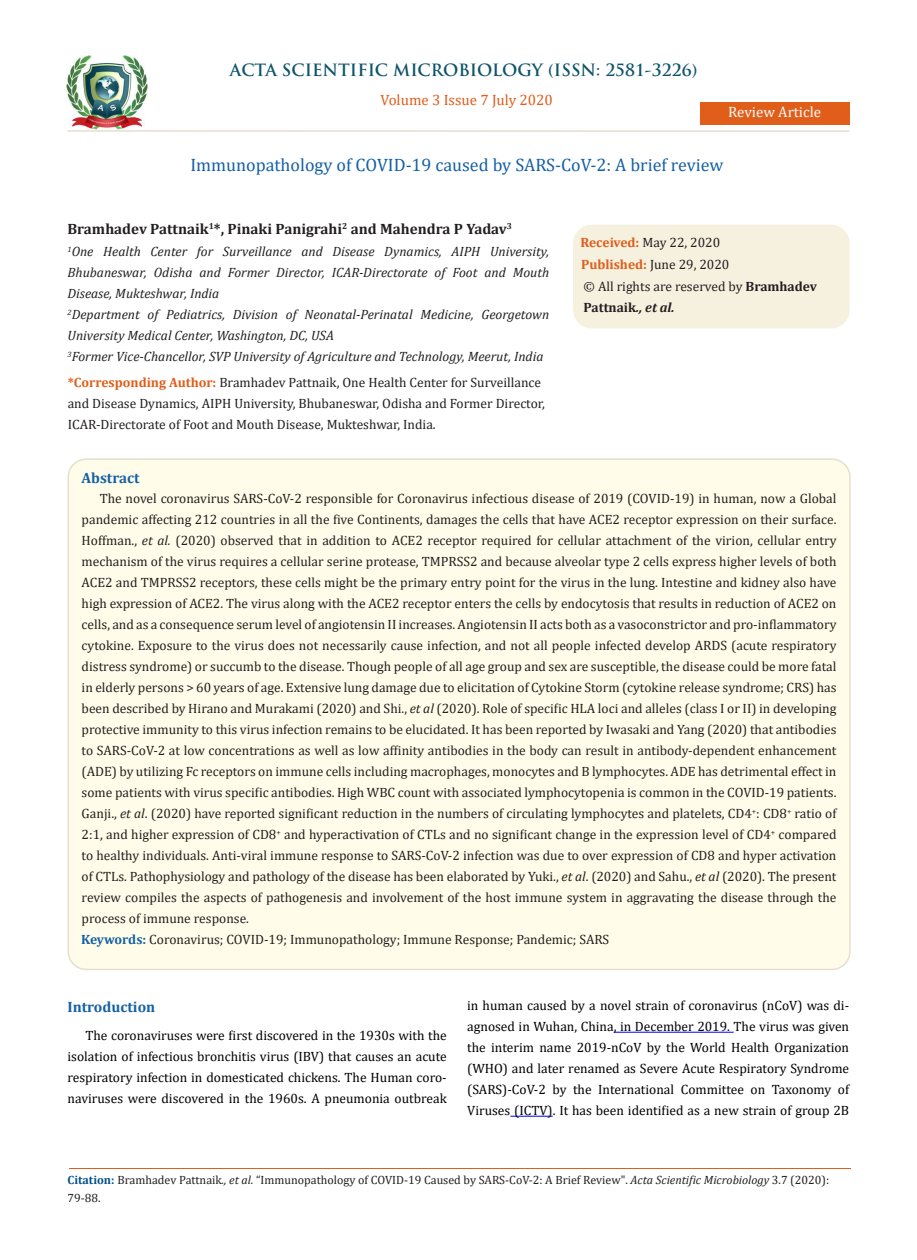
<style>
.page{position:relative;width:917px;height:1260px;background:#fff}
.page>*{position:absolute;margin:0;border:0;box-sizing:border-box;transform-origin:0 0}
.t1{font:18px "Cambria";color:#1560a6}
.t2{font:700 16.5px "Trajan Pro";color:#0e546a}
.t3{font:700 15px "Cambria";color:#231f20}
.t4{font:15px "Cambria";color:#e05d1a}
.t5{font:700 15px "Cambria";color:#1560a6}
.t6{font:15px "Cambria";color:#fff}
.t7{font:13.5px/21px "Cambria";color:#231f20}
.t8{font:13.5px/21px "Cambria";color:#000;text-align:justify}
.t9{font:italic 13.5px/21px "Cambria";color:#231f20;text-align:justify}
.t10{font:12px/18px "Cambria";color:#231f20}
.s1{font-weight:700;color:#e05d1a}
.s2{font-weight:700}
.s3{font-weight:700;font-style:italic}
.s4{font-style:italic}
.s5{font-weight:700;color:#1560a6}
.s6{font-weight:700;color:#035089}
</style>
<div class="page">
<img style="left:67px;top:56px;width:80px;height:73px">
<div style="left:699px;top:102px;width:150px;height:22px;background:#e05d1a"></div>
<div style="left:573px;top:225px;width:275px;height:103px;background:#f6f0df;border-radius:18px"></div>
<div style="left:573px;top:225px;width:276px;height:103px;border:2px solid #f6f0df;border-radius:18px"></div>
<div style="left:68px;top:459px;width:781px;height:510px;background:#fffde9;border-radius:18px"></div>
<hr style="left:613px;top:1032px;width:120px;height:1px;background:#00f">
<hr style="left:510px;top:1116px;width:42px;height:1px;background:#00f">
<hr style="left:69px;top:1169px;width:781px;height:1px;background:#e05d1a">
<hr style="left:67px;top:130px;width:782px;height:2px;background:#e5dfce">
<p class="t2" style="left:230px;top:59px;width:469px">ACTA SCIENTIFIC MICROBIOLOGY (ISSN: 2581-3226)</p>
<p class="t4" style="left:380px;top:91px;width:174px">Volume 3 Issue 7 July 2020</p>
<p class="t6" style="left:728px;top:103px;width:94px">Review Article</p>
<p class="t1" style="left:190px;top:154px;width:534px">Immunopathology of COVID-19 caused by SARS-CoV-2: A brief review</p>
<p class="t3" style="left:67px;top:218px;width:446px">Bramhadev Pattnaik<sup>1</sup>*, Pinaki Panigrahi<sup>2</sup> and Mahendra P Yadav<sup>3</sup></p>
<p class="t9" style="left:67px;top:241px;width:483px"><sup>1</sup>One Health Center for Surveillance and Disease Dynamics, AIPH University, Bhubaneswar, Odisha and Former Director, ICAR-Directorate of Foot and Mouth Disease, Mukteshwar, India</p>
<p class="t9" style="left:67px;top:304px;width:483px"><sup>2</sup>Department of Pediatrics, Division of Neonatal-Perinatal Medicine, Georgetown<br>University Medical Center, Washington, DC, USA</p>
<p class="t9" style="left:67px;top:346px;width:477px"><sup>3</sup>Former Vice-Chancellor, SVP University of Agriculture and Technology, Meerut, India</p>
<p class="t7" style="left:68px;top:372px;width:479px"><span class="s1">*Corresponding Author:</span> Bramhadev Pattnaik, One Health Center for Surveillance and Disease Dynamics, AIPH University, Bhubaneswar, Odisha and Former Director,<br>ICAR-Directorate of Foot and Mouth Disease, Mukteshwar, India.</p>
<p class="t7" style="left:580px;top:232px;width:141px"><span class="s1">Received:</span> May 22, 2020</p>
<p class="t7" style="left:581px;top:254px;width:150px"><span class="s1">Published:</span> June 29, 2020</p>
<p class="t7" style="left:583px;top:276px;width:235px">© All rights are reserved by <span class="s2">Bramhadev<br>Pattnaik</span><span class="s3">., et al.</span></p>
<p class="t5" style="left:81px;top:467px;width:60px">Abstract</p>
<p class="t7" style="left:82px;top:488px;width:756px;text-align:justify;text-indent:18px">The novel coronavirus SARS-CoV-2 responsible for Coronavirus infectious disease of 2019 (COVID-19) in human, now a Global pandemic affecting 212 countries in all the five Continents, damages the cells that have ACE2 receptor expression on their surface.<br>Hoffman., <span class="s4">et al.</span> (2020) observed that in addition to ACE2 receptor required for cellular attachment of the virion, cellular entry mechanism of the virus requires a cellular serine protease, TMPRSS2 and because alveolar type 2 cells express higher levels of both ACE2 and TMPRSS2 receptors, these cells might be the primary entry point for the virus in the lung. Intestine and kidney also have high expression of ACE2. The virus along with the ACE2 receptor enters the cells by endocytosis that results in reduction of ACE2 on cells, and as a consequence serum level of angiotensin II increases. Angiotensin II acts both as a vasoconstrictor and pro-inflammatory cytokine. Exposure to the virus does not necessarily cause infection, and not all people infected develop ARDS (acute respiratory distress syndrome) or succumb to the disease. Though people of all age group and sex are susceptible, the disease could be more fatal in elderly persons &gt; 60 years of age. Extensive lung damage due to elicitation of Cytokine Storm (cytokine release syndrome; CRS) has been described by Hirano and Murakami (2020) and Shi., <span class="s4">et al</span> (2020). Role of specific HLA loci and alleles (class I or II) in developing protective immunity to this virus infection remains to be elucidated. It has been reported by Iwasaki and Yang (2020) that antibodies to SARS-CoV-2 at low concentrations as well as low affinity antibodies in the body can result in antibody-dependent enhancement (ADE) by utilizing Fc receptors on immune cells including macrophages, monocytes and B lymphocytes. ADE has detrimental effect in some patients with virus specific antibodies. High WBC count with associated lymphocytopenia is common in the COVID-19 patients.<br>Ganji., <span class="s4">et al</span>. (2020) have reported significant reduction in the numbers of circulating lymphocytes and platelets, CD4<sup>+</sup>: CD8<sup>+</sup> ratio of 2:1, and higher expression of CD8<sup>+</sup> and hyperactivation of CTLs and no significant change in the expression level of CD4<sup>+</sup> compared to healthy individuals. Anti-viral immune response to SARS-CoV-2 infection was due to over expression of CD8 and hyper activation of CTLs. Pathophysiology and pathology of the disease has been elaborated by Yuki., <span class="s4">et al</span>. (2020) and Sahu., <span class="s4">et al</span> (2020). The present review compiles the aspects of pathogenesis and involvement of the host immune system in aggravating the disease through the process of immune response.</p>
<p class="t7" style="left:81px;top:929px;width:529px"><span class="s5">Keywords:</span> Coronavirus; COVID-19; Immunopathology; Immune Response; Pandemic; SARS</p>
<p class="t5" style="left:67px;top:996px;width:89px">Introduction</p>
<p class="t8" style="left:67px;top:1025px;width:381px;text-indent:18px">The coronaviruses were first discovered in the 1930s with the isolation of infectious bronchitis virus (IBV) that causes an acute respiratory infection in domesticated chickens. The Human coro&shy;naviruses were discovered in the 1960s. A pneumonia outbreak</p>
<p class="t8" style="left:467px;top:995px;width:383px">in human caused by a novel strain of coronavirus (nCoV) was di&shy;agnosed in Wuhan, China, in December 2019. The virus was given the interim name 2019-nCoV by the World Health Organization (WHO) and later renamed as Severe Acute Respiratory Syndrome (SARS)-CoV-2 by the International Committee on Taxonomy of Viruses (ICTV). It has been identified as a new strain of group 2B</p>
<p class="t10" style="left:67px;top:1171px;width:763px"><span class="s6">Citation:</span> Bramhadev Pattnaik<span class="s4">., et al.</span> “Immunopathology of COVID-19 Caused by SARS-CoV-2: A Brief Review". <span class="s4">Acta Scientific Microbiology</span> 3.7 (2020):<br>79-88.</p>
</div>
